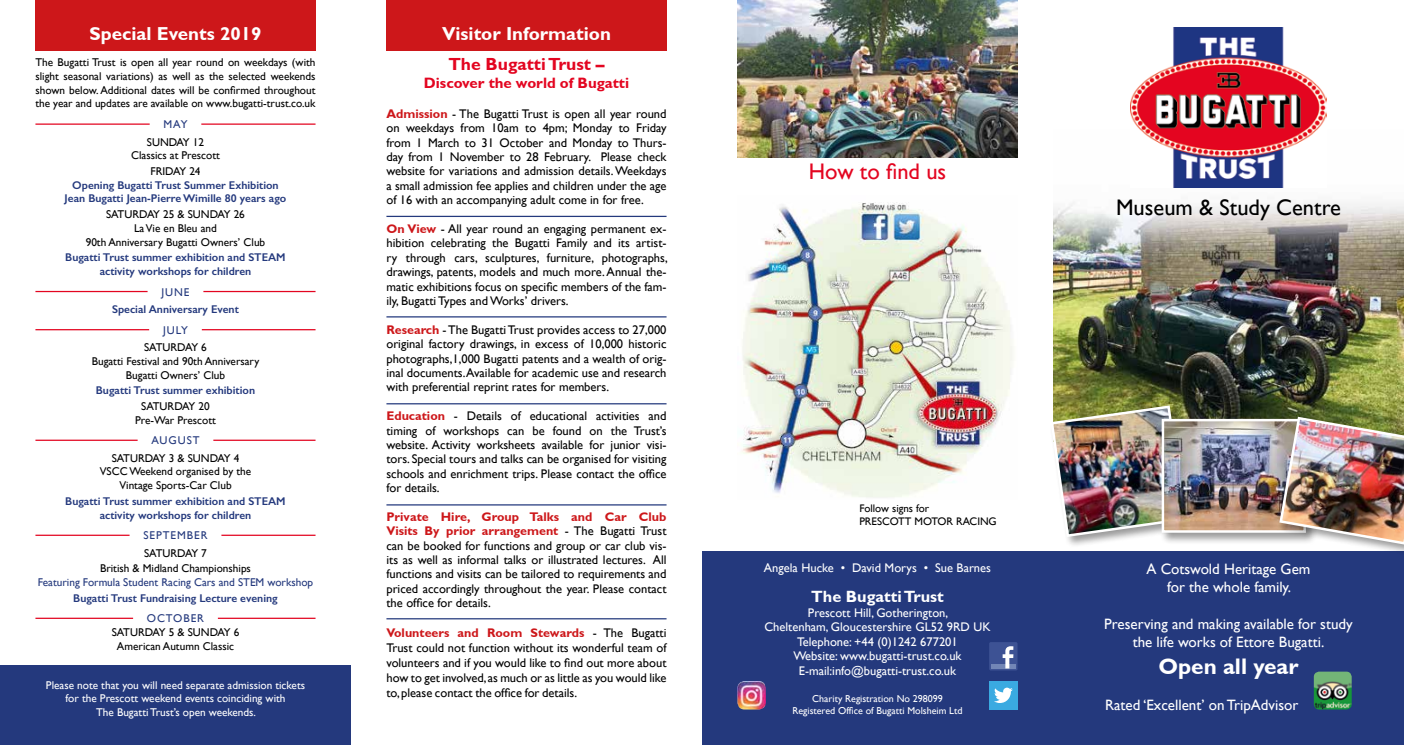
<style>
.page{position:relative;width:1404px;height:745px;background:#fff}
.page>*{position:absolute;margin:0;border:0;box-sizing:border-box;transform-origin:0 0}
.t1{font:22.5px "Gill Sans";color:#000}
.t2{font:22.5px "Gill Sans";color:#e30520}
.t3{font:700 22.5px "Gill Sans";color:#fff}
.t4{font:700 18.75px "Gill Sans";color:#fff}
.t5{font:700 17.5px "Gill Sans";color:#e30520}
.t6{font:700 16.25px "Gill Sans";color:#fff}
.t7{font:15px/18px "Gill Sans";color:#fff;text-align:center}
.t8{font:700 15px "Gill Sans";color:#e30520}
.t9{font:12.5px/14.4px "Gill Sans";color:#000;text-align:justify}
.t10{font:12.5px/14.5px "Gill Sans";color:#fff;text-align:center}
.t11{font:11.25px/13.8px "Gill Sans";color:#000}
.t12{font:600 11.25px/13.8px "Gill Sans";color:#24397d;text-align:center}
.t13{font:11.25px/13.8px "Gill Sans";color:#fff;text-align:center}
.t14{font:11.25px "Gill Sans";color:#24397d}
.t15{font:11.25px "Gill Sans";letter-spacing:.085em;color:#24397d}
.t16{font:11.25px "Gill Sans";letter-spacing:.08em;color:#24397d}
.t17{font:11px/13.4px "Gill Sans";color:#000}
.t18{font:10px/12px "Gill Sans";color:#fff;text-align:center}
.s1{font-weight:700;color:#cd171a}
</style>
<div class="page">
<img style="left:1053px;top:187px;width:350px;height:230px">
<div style="left:0;top:664px;width:351px;height:80px;background:#24397d"></div>
<div style="left:386px;top:0;width:280px;height:50px;background:#cd171a"></div>
<div style="left:35px;top:0;width:280px;height:50px;background:#cd171a"></div>
<div style="left:702px;top:551px;width:701px;height:193px;background:#24397d"></div>
<img style="left:1130px;top:27px;width:196px;height:160px">
<img style="left:742px;top:202px;width:271px;height:296px">
<div style="left:989px;top:641px;width:28px;height:29px;background:#3d5294;border-radius:2px"></div>
<hr style="left:991px;top:664px;width:24px;height:4px;background:#7286b6">
<svg style="left:1002px;top:646px;width:11px;height:22px"></svg>
<div style="left:989px;top:680px;width:28px;height:29px;background:#3aaae1"></div>
<svg style="left:994px;top:687px;width:18px;height:15px"></svg>
<img style="left:737px;top:681px;width:28px;height:28px">
<img style="left:737px;top:0;width:280px;height:157px">
<hr style="left:35px;top:123px;width:280px;height:2px;background:#e30520">
<div style="left:150px;top:118px;width:51px;height:11px;background:#fff"></div>
<hr style="left:35px;top:291px;width:280px;height:1px;background:#e30520">
<div style="left:147px;top:285px;width:56px;height:11px;background:#fff"></div>
<hr style="left:35px;top:329px;width:280px;height:1px;background:#e30520">
<div style="left:149px;top:323px;width:53px;height:11px;background:#fff"></div>
<hr style="left:35px;top:439px;width:280px;height:1px;background:#e30520">
<div style="left:138px;top:433px;width:75px;height:12px;background:#fff"></div>
<hr style="left:35px;top:534px;width:280px;height:1px;background:#e30520">
<div style="left:129px;top:528px;width:92px;height:11px;background:#fff"></div>
<hr style="left:35px;top:617px;width:280px;height:1px;background:#e30520">
<div style="left:133px;top:611px;width:85px;height:11px;background:#fff"></div>
<img style="left:1313px;top:671px;width:38px;height:38px">
<hr style="left:386px;top:216px;width:280px;height:1px;background:#24397d">
<hr style="left:386px;top:316px;width:280px;height:1px;background:#24397d">
<hr style="left:386px;top:403px;width:280px;height:1px;background:#24397d">
<hr style="left:386px;top:617px;width:280px;height:2px;background:#24397d">
<div style="left:1049px;top:404px;width:148px;height:144px;background:#000;opacity:.4"></div>
<img style="left:1049px;top:404px;width:137px;height:134px">
<hr style="left:386px;top:504px;width:280px;height:1px;background:#24397d">
<div style="left:1159px;top:417px;width:158px;height:127px;background:#000;opacity:.4"></div>
<img style="left:1164px;top:421px;width:113px;height:108px">
<div style="left:1161px;top:418px;width:144px;height:114px;border:2px solid #fff"></div>
<div style="left:1277px;top:415px;width:126px;height:140px;background:#000;opacity:.4"></div>
<img style="left:1277px;top:415px;width:126px;height:131px">
<h2 class="t4" style="left:89px;top:23px;width:173px">Special Events 2019</h2>
<p class="t11" style="left:35px;top:55px;width:281px;text-align:justify">The Bugatti Trust is open all year round on weekdays (with slight seasonal variations) as well as the selected weekends shown below. Additional dates will be confirmed throughout the year and updates are available on www.bugatti-trust.co.uk</p>
<p class="t14" style="left:163px;top:118px;width:25px">MAY</p>
<p class="t11" style="left:131px;top:135px;width:90px;text-align:center">SUNDAY 12<br>Classics at Prescott</p>
<p class="t11" style="left:150px;top:164px;width:52px">FRIDAY 24</p>
<p class="t12" style="left:65px;top:178px;width:223px">Opening Bugatti Trust Summer Exhibition<br>Jean Bugatti Jean-Pierre Wimille 80 years ago</p>
<p class="t11" style="left:106px;top:207px;width:14px">Saturday</p>
<p class="t11" style="left:163px;top:207px;width:83px">25 &amp; SUNDAY 26</p>
<p class="t11" style="left:134px;top:221px;width:84px">La Vie en Bleu and</p>
<p class="t11" style="left:86px;top:234px;width:181px">90th Anniversary Bugatti Owners’ Club</p>
<p class="t12" style="left:65px;top:250px;width:222px">Bugatti Trust summer exhibition and STEAM activity workshops for children</p>
<p class="t14" style="left:161px;top:285px;width:30px">JUNE</p>
<p class="t12" style="left:112px;top:302px;width:128px">Special Anniversary Event</p>
<p class="t14" style="left:163px;top:323px;width:26px">JULY</p>
<p class="t11" style="left:144px;top:340px;width:14px">Saturday</p>
<p class="t11" style="left:201px;top:340px;width:7px">6</p>
<p class="t11" style="left:92px;top:354px;width:169px">Bugatti Festival and 90th Anniversary</p>
<p class="t11" style="left:126px;top:367px;width:101px">Bugatti Owners’ Club</p>
<p class="t12" style="left:96px;top:383px;width:161px">Bugatti Trust summer exhibition</p>
<p class="t11" style="left:141px;top:399px;width:14px">Saturday</p>
<p class="t11" style="left:135px;top:399px;width:82px;text-indent:63px">20<br>Pre-War Prescott</p>
<p class="t14" style="left:151px;top:433px;width:50px">AUGUST</p>
<p class="t11" style="left:112px;top:450px;width:14px">Saturday</p>
<p class="t11" style="left:169px;top:450px;width:72px">3 &amp; SUNDAY 4</p>
<p class="t11" style="left:100px;top:464px;width:153px">VSCC Weekend organised by the</p>
<p class="t11" style="left:119px;top:478px;width:114px">Vintage Sports-Car Club</p>
<p class="t12" style="left:65px;top:493px;width:222px">Bugatti Trust summer exhibition and STEAM activity workshops for children</p>
<p class="t15" style="left:143px;top:528px;width:66px">SEPTEMBER</p>
<p class="t11" style="left:144px;top:545px;width:14px">Saturday</p>
<p class="t11" style="left:100px;top:544px;width:152px;line-height:15.5px;text-indent:101px">7<br>British &amp; Midland Championships</p>
<p class="t14" style="left:38px;top:575px;width:277px">Featuring Formula Student Racing Cars and STEM workshop</p>
<p class="t12" style="left:73px;top:590px;width:206px">Bugatti Trust Fundraising Lecture evening</p>
<p class="t16" style="left:147px;top:611px;width:59px">OCTOBER</p>
<p class="t11" style="left:112px;top:625px;width:14px">Saturday</p>
<p class="t11" style="left:169px;top:625px;width:33px">5 &amp; Sunday</p>
<p class="t11" style="left:117px;top:625px;width:124px;text-indent:117px">6<br>American Autumn Classic</p>
<p class="t13" style="left:46px;top:677px;width:260px">Please note that you will need separate admission tickets for the Prescott weekend events coinciding with<br>The Bugatti Trust’s open weekends.</p>
<h2 class="t4" style="left:442px;top:23px;width:170px">Visitor Information</h2>
<h3 class="t5" style="left:448px;top:54px;width:158px">The Bugatti Trust –</h3>
<p class="t8" style="left:424px;top:74px;width:207px">Discover the world of Bugatti</p>
<p class="t9" style="left:386px;top:106px;width:281px"><span class="s1">Admission</span> - The Bugatti Trust is open all year round on weekdays from 10am to 4pm; Monday to Friday from 1 March to 31 October and Monday to Thurs&shy;day from 1 November to 28 February. Please check website for variations and admission details. Weekdays a small admission fee applies and children under the age of 16 with an accompanying adult come in for free.</p>
<p class="t9" style="left:386px;top:221px;width:283px"><span class="s1">On View</span> - All year round an engaging permanent ex&shy;hibition celebrating the Bugatti Family and its artist&shy;ry through cars, sculptures, furniture, photographs, drawings, patents, models and much more. Annual the&shy;matic exhibitions focus on specific members of the fam&shy;ily, Bugatti Types and Works’ drivers.</p>
<p class="t9" style="left:386px;top:322px;width:281px"><span class="s1">Research</span> - The Bugatti Trust provides access to 27,000 original factory drawings, in excess of 10,000 historic photographs,1,000 Bugatti patents and a wealth of orig&shy;inal documents.Available for academic use and research with preferential reprint rates for members.</p>
<p class="t9" style="left:386px;top:408px;width:281px"><span class="s1">Education</span> - Details of educational activities and timing of workshops can be found on the Trust’s website. Activity worksheets available for junior visi&shy;tors. Special tours and talks can be organised for visiting schools and enrichment trips. Please contact the office for details.</p>
<p class="t9" style="left:386px;top:509px;width:281px"><span class="s1">Private Hire, Group Talks and Car Club Visits By prior arrangement</span> - The Bugatti Trust can be booked for functions and group or car club vis&shy;its as well as informal talks or illustrated lectures. All functions and visits can be tailored to requirements and priced accordingly throughout the year. Please contact the office for details.</p>
<p class="t9" style="left:386px;top:624px;width:281px;line-height:15px"><span class="s1">Volunteers and Room Stewards</span> - The Bugatti Trust could not function without its wonderful team of volunteers and if you would like to find out more about how to get involved, as much or as little as you would like to, please contact the office for details.</p>
<h1 class="t2" style="left:808px;top:158px;width:139px">How to find us</h1>
<p class="t17" style="left:859px;top:501px;width:139px">Follow signs for<br>PRESCOTT MOTOR RACING</p>
<p class="t10" style="left:764px;top:560px;width:228px">Angela Hucke • David Morys • Sue Barnes</p>
<h3 class="t6" style="left:811px;top:586px;width:134px">The Bugatti Trust</h3>
<p class="t10" style="left:764px;top:604px;width:227px">Prescott Hill, Gotherington,<br>Cheltenham, Gloucestershire GL52 9RD UK Telephone: +44 (0)1242 677201<br>Website: www.bugatti-trust.co.uk E-mail:info@bugatti-trust.co.uk</p>
<p class="t18" style="left:792px;top:692px;width:172px">Charity Registration No 298099<br>Registered Office of Bugatti Molsheim Ltd</p>
<h1 class="t1" style="left:1115px;top:194px;width:226px">Museum &amp; Study Centre</h1>
<p class="t7" style="left:1146px;top:560px;width:165px">A Cotswold Heritage Gem for the whole family.</p>
<p class="t7" style="left:1104px;top:614px;width:250px">Preserving and making available for study the life works of Ettore Bugatti.</p>
<h1 class="t3" style="left:1158px;top:652px;width:142px">Open all year</h1>
<p class="t7" style="left:1104px;top:695px;width:195px">Rated ‘Excellent’ on TripAdvisor</p>
</div>
